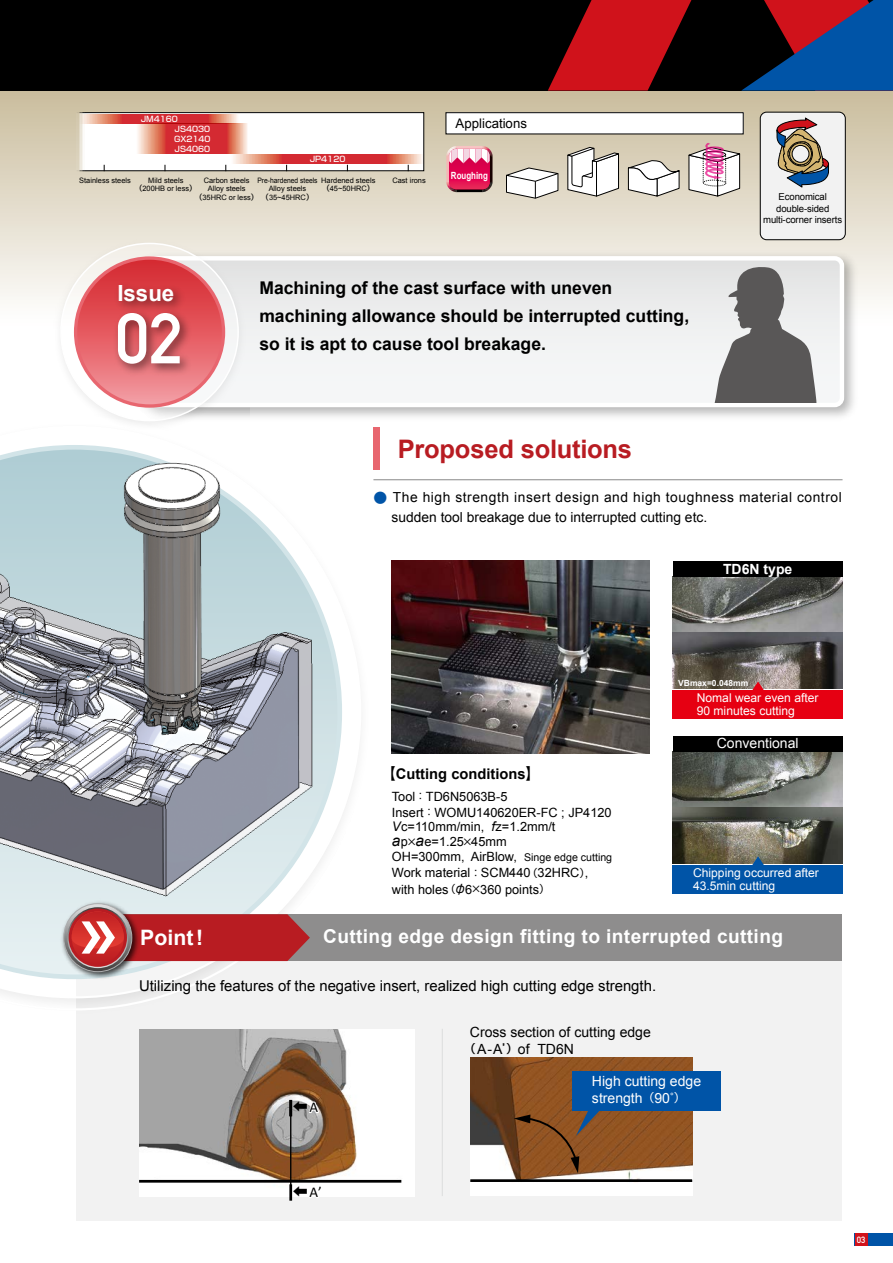
<style>
.page{position:relative;width:893px;height:1263px;background:#fff}
.page>*{position:absolute;margin:0;border:0;box-sizing:border-box;transform-origin:0 0}
.t1{font:700 70.2px "DIN Alternate";color:#fff}
.t2{font:700 25.5px "Arial";letter-spacing:-.01em;color:#b81c22}
.t3{font:700 22.35px "Arial";color:#fff}
.t4{font:700 21.3px "Arial";color:#fff}
.t5{font:700 19.2px "Arial";letter-spacing:.02em;color:#fff}
.t6{font:700 17.55px/27.6px "Arial";color:#000}
.t7{font:15px "Calibri";color:#000}
.t8{font:15px "Koz Go Pr 6 N";color:#000}
.t9{font:14.85px "Arial";color:#000}
.t10{font:700 14.7px "Arial";color:#000}
.t11{font:14.1px/16.5px "Arial";color:#fff}
.t12{font:14.1px/16.5px "Arial";color:#000}
.t13{font:700 14.1px "Arial";color:#fff}
.t14{font:13.8px/20.1px "Arial";letter-spacing:.04em;color:#000}
.t15{font:13.2px "Arial";color:#000}
.t16{font:12.75px/15.5px "Arial";color:#000}
.t17{font:12.15px/12.8px "Arial";color:#fff}
.t18{font:700 9.9px "Arial";color:#fff;scale:.8 1}
.t19{font:9.6px/11.7px "Arial";letter-spacing:-.015em;color:#000;text-align:center}
.t20{font:700 9px "DIN Alternate";color:#fff}
.t21{font:700 8.55px "Arial";color:#fff}
.t22{font:500 7.95px/10.2px "Shin Go Pro";color:#fff}
.t23{font:7.5px/8.6px "Arial";color:#000;text-align:center}
.t24{font:7.5px/8.6px "Arial";color:#000;text-align:center;scale:.9 1}
.s1{font-family:"Shin Go Pro";font-weight:500}
.s2{font-family:"Shin Go Pro";font-weight:500;color:#0054a7}
.s3{font-family:"Shin Go Pro De"}
.s4{font-family:"Shin Go Pr 6";font-size:10.65px}
.s5{font-style:italic;font-size:13.35px}
.s6{font-style:italic;font-size:15.45px}
.s7{font-size:10.65px}
.s8{font-family:"Shin Go Pr 6";font-size:12.3px}
.s9{font-family:"Calibri"}
.s10{font-family:"Koz Go Pr 6 N"}
.s11{font-family:"Shin Go Pro";font-weight:500;font-size:11.7px}
.s12{font-family:"Shin Go Pr 6";font-size:11.7px}
</style>
<div class="page">
<div style="left:0;top:91px;width:893px;height:238px;background:linear-gradient(to bottom,#c8bb9b,#fff)"></div>
<div style="left:0;top:0;width:893px;height:91px;background:#000"></div>
<svg style="left:548px;top:0;width:144px;height:91px"></svg>
<svg style="left:741px;top:0;width:152px;height:91px"></svg>
<div style="left:77px;top:961px;width:765px;height:259px;background:#f2f2f2"></div>
<svg style="left:0;top:445px;width:356px;height:565px"></svg>
<img style="left:250px;top:247px;width:612px;height:170px">
<svg style="left:250px;top:254px;width:596px;height:155px"></svg>
<img style="left:50px;top:236px;width:200px;height:189px">
<svg style="left:61px;top:243px;width:177px;height:178px"></svg>
<svg style="left:74px;top:256px;width:151px;height:152px"></svg>
<div style="left:77px;top:260px;width:145px;height:144px;background:linear-gradient(to bottom,#d5262c,#f3949a);border-radius:72px"></div>
<img style="left:107px;top:273px;width:92px;height:126px">
<div style="left:446px;top:113px;width:297px;height:21px;background:#fff"></div>
<div style="left:445px;top:112px;width:299px;height:22px;border:1px solid #000"></div>
<svg style="left:627px;top:159px;width:53px;height:38px"></svg>
<svg style="left:503px;top:167px;width:58px;height:32px"></svg>
<svg style="left:686px;top:143px;width:56px;height:54px"></svg>
<img style="left:392px;top:560px;width:257px;height:194px">
<img style="left:673px;top:577px;width:169px;height:111px">
<hr style="left:373px;top:479px;width:469px;height:1px;background:#898989">
<img style="left:470px;top:1057px;width:222px;height:138px">
<svg style="left:707px;top:265px;width:109px;height:138px"></svg>
<div style="left:77px;top:914px;width:765px;height:47px;background:#8e8d8d"></div>
<img style="left:140px;top:1029px;width:274px;height:167px">
<hr style="left:290px;top:1116px;width:1px;height:80px;background:#000">
<hr style="left:289px;top:1184px;width:3px;height:17px;background:#000">
<hr style="left:289px;top:1100px;width:3px;height:16px;background:#000">
<svg style="left:308px;top:1177px;width:15px;height:21px"></svg>
<svg style="left:308px;top:1092px;width:12px;height:31px"></svg>
<hr style="left:139px;top:1180px;width:262px;height:2px;background:#000">
<hr style="left:470px;top:1179px;width:222px;height:3px;background:#000">
<img style="left:0;top:452px;width:317px;height:450px">
<svg style="left:567px;top:147px;width:54px;height:50px"></svg>
<div style="left:373px;top:427px;width:7px;height:43px;background:#e8666f"></div>
<div style="left:77px;top:113px;width:347px;height:58px;background:#fff"></div>
<div style="left:77px;top:112px;width:347px;height:59px;border:1px solid #000"></div>
<svg style="left:138px;top:134px;width:109px;height:9px"></svg>
<svg style="left:138px;top:124px;width:109px;height:9px"></svg>
<svg style="left:138px;top:144px;width:109px;height:10px"></svg>
<svg style="left:233px;top:154px;width:191px;height:10px;background:#dc5d58"></svg>
<svg style="left:80px;top:114px;width:159px;height:10px;background:#db5b56"></svg>
<img style="left:58px;top:898px;width:84px;height:84px">
<svg style="left:64px;top:904px;width:68px;height:68px"></svg>
<div style="left:63px;top:903px;width:69px;height:69px;border:1px solid #adaeaf;border-radius:50%"></div>
<svg style="left:67px;top:907px;width:61px;height:61px"></svg>
<svg style="left:69px;top:908px;width:58px;height:59px"></svg>
<svg style="left:72px;top:911px;width:238px;height:50px;background:#bb3b3f"></svg>
<div style="left:760px;top:112px;width:85px;height:128px;background:#f2f2f2;border-radius:6px"></div>
<div style="left:760px;top:112px;width:85px;height:128px;border:1px solid #000;border-radius:6px"></div>
<div style="left:572px;top:1071px;width:149px;height:40px;background:#0054a7"></div>
<svg style="left:514px;top:1108px;width:88px;height:65px;background:#824e26"></svg>
<hr style="left:442px;top:1029px;width:1px;height:167px;background:#dcdddd">
<div style="left:673px;top:561px;width:169px;height:16px;background:#000"></div>
<img style="left:673px;top:752px;width:169px;height:111px">
<div style="left:673px;top:736px;width:169px;height:16px;background:#000"></div>
<div style="left:673px;top:865px;width:170px;height:29px;background:#0054a7"></div>
<svg style="left:751px;top:856px;width:14px;height:9px"></svg>
<div style="left:673px;top:690px;width:170px;height:29px;background:#e60012"></div>
<svg style="left:751px;top:681px;width:14px;height:9px"></svg>
<svg style="left:446px;top:146px;width:46px;height:46px;background:#d6517a"></svg>
<svg style="left:776px;top:117px;width:53px;height:71px"></svg>
<div style="left:855px;top:1233px;width:38px;height:13px;background:#0054a7"></div>
<div style="left:855px;top:1233px;width:12px;height:13px;background:#d0121b"></div>
<p class="t22" style="left:141px;top:113px;width:39px">JM4160</p>
<p class="t22" style="left:175px;top:123px;width:37px">JS4030</p>
<p class="t22" style="left:174px;top:133px;width:38px">GX2140<br>JS4060</p>
<p class="t22" style="left:310px;top:153px;width:37px">JP4120</p>
<p class="t23" style="left:148px;top:176px;width:37px">Mild steels</p>
<p class="t23" style="left:392px;top:176px;width:35px">Cast irons</p>
<p class="t23" style="left:139px;top:185px;width:56px"><span class="s1">(</span>200HB or less<span class="s1">)</span></p>
<p class="t23" style="left:199px;top:176px;width:57px">Carbon steels<br>Alloy steels <span class="s1">(</span>35HRC or less<span class="s1">)</span></p>
<p class="t23" style="left:79px;top:176px;width:53px">Stainless steels</p>
<p class="t24" style="left:257px;top:176px;width:68px">Pre-hardened steels<br>Alloy steels <span class="s1">(</span>35~45HRC<span class="s1">)</span></p>
<p class="t23" style="left:321px;top:176px;width:56px">Hardened steels <span class="s1">(</span>45~50HRC<span class="s1">)</span></p>
<p class="t15" style="left:456px;top:115px;width:73px">Applications</p>
<p class="t18" style="left:451px;top:169px;width:48px">Roughing</p>
<h3 class="t3" style="left:117px;top:278px;width:58px">Issue</h3>
<h1 class="t1" style="left:115px;top:285px;width:69px">02</h1>
<h3 class="t6" style="left:259px;top:275px;width:431px">Machining of the cast surface with uneven machining allowance should be interrupted cutting, so it is apt to cause tool breakage.</h3>
<h2 class="t2" style="left:398px;top:432px;width:236px">Proposed solutions</h2>
<p class="t19" style="left:763px;top:191px;width:81px">Economical double-sided multi-corner inserts</p>
<p class="t14" style="left:391px;top:488px;width:452px;text-indent:-18px"><span class="s2">●</span> The high strength insert design and high toughness material control sudden tool breakage due to interrupted cutting etc.</p>
<p class="t13" style="left:723px;top:559px;width:71px">TD6N type</p>
<p class="t21" style="left:678px;top:677px;width:72px">VBmax=0.048mm</p>
<p class="t17" style="left:697px;top:691px;width:123px">Nomal wear even after<br>90 minutes cutting</p>
<p class="t10" style="left:381px;top:764px;width:161px"><span class="s3">【</span>Cutting conditions<span class="s3">】</span></p>
<p class="t16" style="left:392px;top:789px;width:222px">Tool<span class="s4">：</span>TD6N5063B-5<br>Insert<span class="s4">：</span>WOMU140620ER-FC ; JP4120<br><span class="s5">V</span>c=110mm/min, <span class="s5">f</span>z=1.2mm/t <span class="s6">a</span>p<span class="s4">×</span><span class="s6">a</span>e=1.25<span class="s4">×</span>45mm<br>OH=300mm, AirBlow, <span class="s7">Singe edge cutting<br></span>Work material<span class="s4">：</span>SCM440<span class="s4">（</span>32HRC<span class="s4">）</span>, with holes<span class="s4">（</span><span class="s8">φ</span>6<span class="s4">×</span>360 points<span class="s4">）</span></p>
<p class="t11" style="left:717px;top:735px;width:83px">Conventional</p>
<p class="t17" style="left:693px;top:866px;width:127px">Chipping occurred after<br>43.5min cutting</p>
<h3 class="t4" style="left:140px;top:923px;width:64px">Point!</h3>
<h3 class="t5" style="left:323px;top:924px;width:461px">Cutting edge design fitting to interrupted cutting</h3>
<p class="t9" style="left:139px;top:976px;width:518px">Utilizing the features of the negative insert, realized high cutting edge strength.</p>
<p class="t8" style="left:293px;top:1098px;width:27px">⇦<span class="s9">A</span></p>
<p class="t7" style="left:293px;top:1183px;width:31px"><span class="s10">⇦</span>A’</p>
<p class="t12" style="left:464px;top:1024px;width:188px;text-indent:6px">Cross section of cutting edge<span class="s11">（</span>A-A<span class="s11">’）</span>of TD6N</p>
<p class="t11" style="left:592px;top:1073px;width:111px">High cutting edge strength<span class="s12">（</span>90<span class="s12">°）</span></p>
<p class="t20" style="left:857px;top:1233px;width:10px">03</p>
</div>
